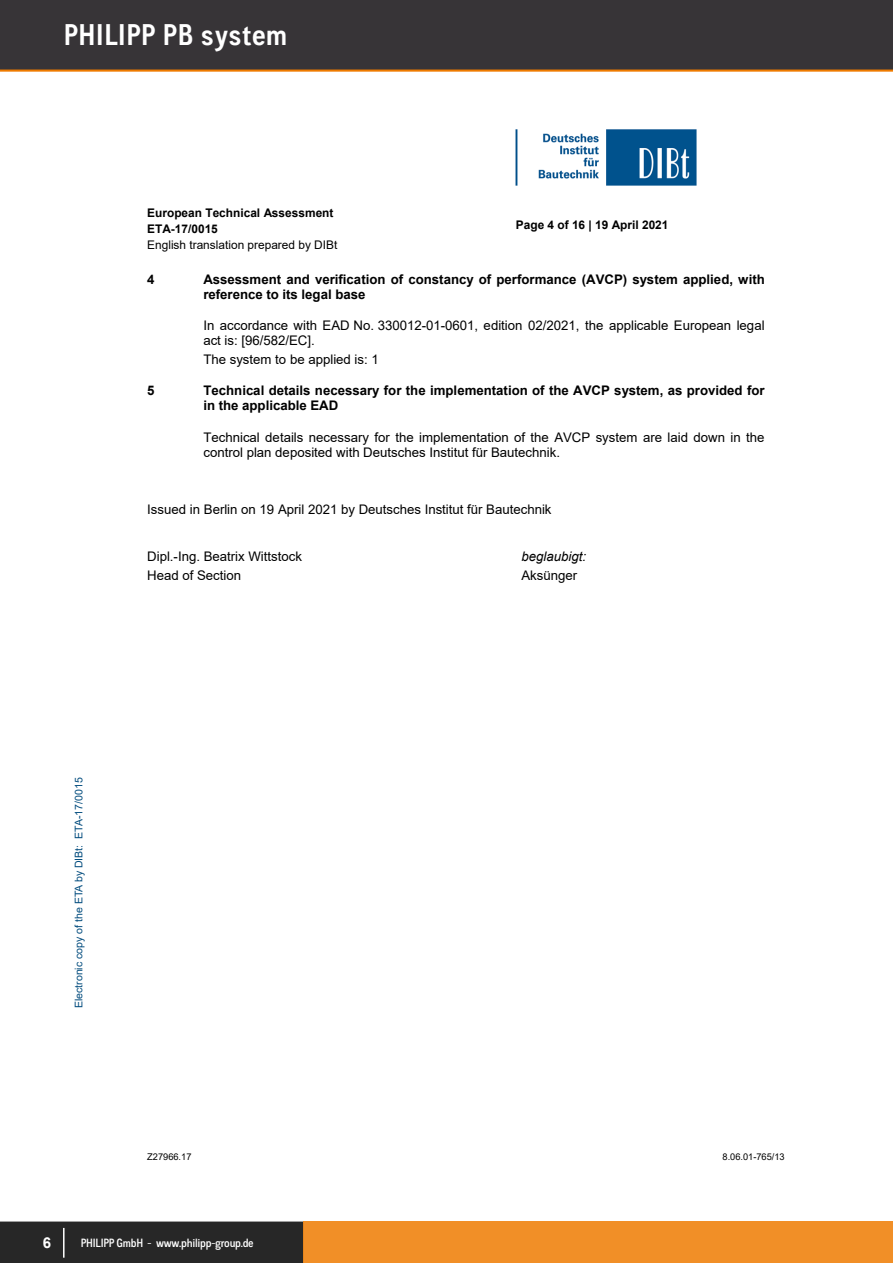
<style>
.page{position:relative;width:893px;height:1263px;background:#fff}
.page>*{position:absolute;margin:0;border:0;box-sizing:border-box;transform-origin:0 0}
.t1{font:700 30px "CA Normal";letter-spacing:.02em;color:#fff}
.t2{font:700 15px "Arial";color:#fff}
.t3{font:13.2px/15.1px "Arial";color:#000}
.t4{font:700 13.2px/15.1px "Arial";color:#000}
.t5{font:italic 13.2px "Arial";color:#000}
.t6{font:500 12px "CA Normal";letter-spacing:-.02em;color:#fff}
.t7{font:700 11.85px/15.9px "Arial";color:#000}
.t8{font:11.85px "Arial";color:#000}
.t9{font:10.5px "Arial";color:#004b7d}
.t10{font:9.3px "Arial";color:#000}
</style>
<div class="page">
<div style="left:0;top:0;width:893px;height:71px;background:#373437"></div>
<div style="left:0;top:1221px;width:303px;height:42px;background:#272727"></div>
<div style="left:303px;top:1221px;width:590px;height:42px;background:#f18f27"></div>
<hr style="left:0;top:70px;width:893px;height:2px;background:#ef7b00">
<hr style="left:63px;top:1228px;width:2px;height:30px;background:#fff">
<img style="left:516px;top:129px;width:180px;height:57px">
<h1 class="t1" style="left:64px;top:14px;width:225px">PHILIPP PB system</h1>
<p class="t7" style="left:147px;top:205px;width:188px">European Technical Assessment<br>ETA-17/0015</p>
<p class="t8" style="left:147px;top:237px;width:192px">English translation prepared by DIBt</p>
<p class="t7" style="left:516px;top:217px;width:154px">Page 4 of 16 | 19 April 2021</p>
<p class="t4" style="left:147px;top:272px;width:9px">4</p>
<p class="t4" style="left:203px;top:272px;width:563px">Assessment and verification of constancy of performance (AVCP) system applied, with reference to its legal base</p>
<p class="t3" style="left:203px;top:318px;width:563px">In accordance with EAD No. 330012-01-0601, edition 02/2021, the applicable European legal act is: [96/582/EC].</p>
<p class="t3" style="left:203px;top:352px;width:177px">The system to be applied is: 1</p>
<p class="t4" style="left:147px;top:383px;width:9px">5</p>
<p class="t4" style="left:203px;top:383px;width:563px">Technical details necessary for the implementation of the AVCP system, as provided for in the applicable EAD</p>
<p class="t3" style="left:203px;top:429px;width:563px">Technical details necessary for the implementation of the AVCP system are laid down in the control plan deposited with Deutsches Institut für Bautechnik.</p>
<p class="t3" style="left:147px;top:502px;width:406px">Issued in Berlin on 19 April 2021 by Deutsches Institut für Bautechnik</p>
<p class="t3" style="left:147px;top:549px;width:156px">Dipl.-Ing. Beatrix Wittstock</p>
<p class="t5" style="left:521px;top:548px;width:66px">beglaubigt:</p>
<p class="t3" style="left:147px;top:568px;width:95px">Head of Section</p>
<p class="t3" style="left:521px;top:568px;width:57px">Aksünger</p>
<p class="t9" style="left:72px;top:1008px;width:232px;rotate:-90deg">Electronic copy of the ETA by DIBt: ETA-17/0015</p>
<p class="t10" style="left:147px;top:1150px;width:46px">Z27966.17</p>
<p class="t10" style="left:722px;top:1150px;width:64px">8.06.01-765/13</p>
<p class="t2" style="left:43px;top:1232px;width:10px">6</p>
<p class="t6" style="left:81px;top:1235px;width:174px">PHILIPP GmbH - www.philipp-group.de</p>
</div>
